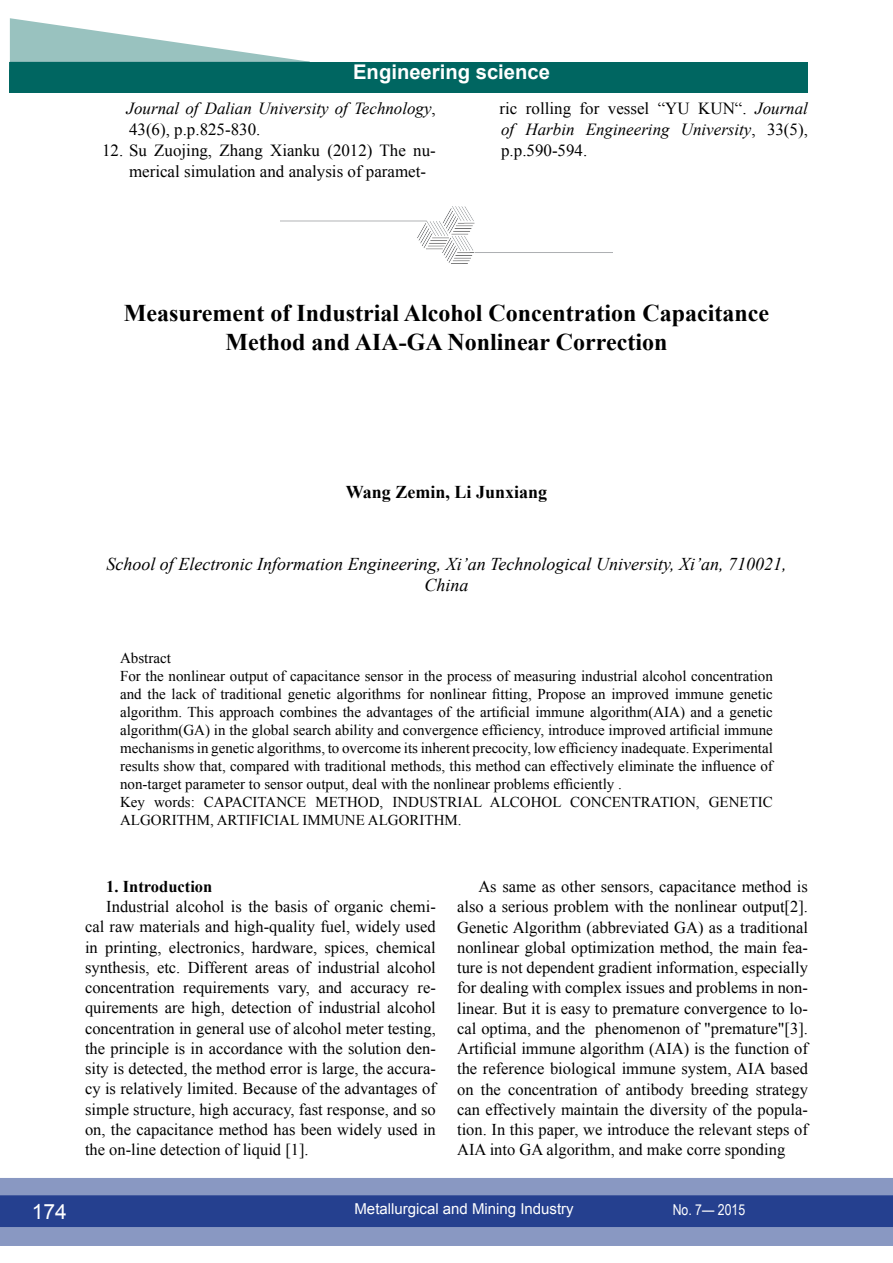
<style>
.page{position:relative;width:893px;height:1263px;background:#fff}
.page>*{position:absolute;margin:0;border:0;box-sizing:border-box;transform-origin:0 0}
.t1{font:700 24px/28.8px "Times New Roman";color:#000;text-align:center}
.t2{font:21px "Arial";color:#fff}
.t3{font:700 20.25px "Arial";color:#fff}
.t4{font:italic 18px/21.6px "Times New Roman";color:#000;text-align:center}
.t5{font:700 18px "Times New Roman";color:#000}
.t6{font:16.95px/21px "Times New Roman";color:#000}
.t7{font:italic 16.95px/21px "Times New Roman";color:#000}
.t8{font:16.5px/20.2px "Times New Roman";color:#000;text-align:justify}
.t9{font:700 16.5px "Times New Roman";color:#000}
.t10{font:15px/18px "Times New Roman";color:#000}
.t11{font:15px "Arial";color:#fff}
.t12{font:15px "Arial Narrow";color:#fff}
.s1{font-style:normal}
.s2{font-style:italic}
</style>
<div class="page">
<div style="left:0;top:1178px;width:893px;height:68px;background:#8998c2"></div>
<div style="left:0;top:1195px;width:893px;height:32px;background:#25408f;border:2px solid #25408f"></div>
<div style="left:10px;top:62px;width:798px;height:30px;background:#006661"></div>
<svg style="left:10px;top:18px;width:300px;height:44px"></svg>
<img style="left:280px;top:207px;width:332px;height:56px">
<p class="t3" style="left:353px;top:58px;width:198px">Engineering science</p>
<p class="t7" style="left:127px;top:97px;width:311px">Journal of Dalian University of Technology<span class="s1">,<br>43(6), p.p.825-830.</span></p>
<p class="t6" style="left:129px;top:139px;width:308px;text-indent:-27px">12. Su Zuojing, Zhang Xianku (2012) The nu&shy;merical simulation and analysis of paramet-</p>
<p class="t6" style="left:500px;top:97px;width:310px;text-align:justify">ric rolling for vessel “YU KUN“. <span class="s2">Journal of Harbin Engineering University</span>, 33(5), p.p.590-594.</p>
<h1 class="t1" style="left:124px;top:298px;width:647px">Measurement of Industrial Alcohol Concentration Capacitance<br>Method and AIA-GA Nonlinear Correction</h1>
<p class="t5" style="left:346px;top:479px;width:203px">Wang Zemin, Li Junxiang</p>
<p class="t4" style="left:106px;top:552px;width:682px">School of Electronic Information Engineering, Xi’an Technological University, Xi’an, 710021,<br>China</p>
<p class="t10" style="left:120px;top:648px;width:654px">Abstract<br>For the nonlinear output of capacitance sensor in the process of measuring industrial alcohol concentration and the lack of traditional genetic algorithms for nonlinear fitting, Propose an improved immune genetic algorithm. This approach combines the advantages of the artificial immune algorithm(AIA) and a genetic algorithm(GA) in the global search ability and convergence efficiency, introduce improved artificial immune mechanisms in genetic algorithms, to overcome its inherent precocity, low efficiency inadequate. Experimental results show that, compared with traditional methods, this method can effectively eliminate the influence of non-target parameter to sensor output, deal with the nonlinear problems efficiently .<br>Key words: CAPACITANCE METHO</p>
<p class="t10" style="left:369px;top:792px;width:163px">D, INDUSTRIAL ALCOHOL</p>
<p class="t10" style="left:570px;top:792px;width:204px">CONCENTRATION, GENETIC</p>
<p class="t10" style="left:120px;top:810px;width:22px">ALGO</p>
<p class="t10" style="left:162px;top:810px;width:21px">RITHM</p>
<p class="t10" style="left:210px;top:810px;width:104px">, ARTIFICIAL IMMU</p>
<p class="t10" style="left:345px;top:810px;width:45px">NE ALGO</p>
<p class="t10" style="left:409px;top:810px;width:21px">RITHM</p>
<p class="t10" style="left:458px;top:810px;width:5px">.</p>
<p class="t9" style="left:106px;top:875px;width:108px">1. Introduction</p>
<p class="t8" style="left:85px;top:896px;width:352px;text-indent:21px">Industrial alcohol is the basis of organic chemi&shy;cal raw materials and high-quality fuel, widely used in printing, electronics, hardware, spices, chemical synthesis, etc. Different areas of industrial alcohol concentration requirements vary, and accuracy re&shy;quirements are high, detection of industrial alcohol concentration in general use of alcohol meter testing, the principle is in accordance with the solution den&shy;sity is detected, the method error is large, the accura&shy;cy is relatively limited. Because of the advantages of simple structure, high accuracy, fast response, and so on, the capacitance method has been widely used in the on-line detection of liquid [1].</p>
<p class="t8" style="left:457px;top:876px;width:352px;text-indent:21px">As same as other sensors, capacitance method is also a serious problem with the nonlinear output[2].<br>Genetic Algorithm (abbreviated GA) as a traditional nonlinear global optimization method, the main fea&shy;ture is not dependent gradient information, especially for dealing with complex issues and problems in non&shy;linear. But it is easy to premature convergence to lo&shy;cal optima, and the phenomenon of "premature"[3].<br>Artificial immune algorithm (AIA) is the function of the reference biological immune system, AIA based on the concentration of antibody breeding strategy can effectively maintain the diversity of the popula&shy;tion. In this paper, we introduce the relevant steps of AIA into GA algorithm, and make corre sponding</p>
<p class="t2" style="left:32px;top:1197px;width:37px">174</p>
<p class="t11" style="left:354px;top:1199px;width:221px">Metallurgical and Mining Industry</p>
<p class="t12" style="left:673px;top:1198px;width:74px">No. 7— 2015</p>
</div>
